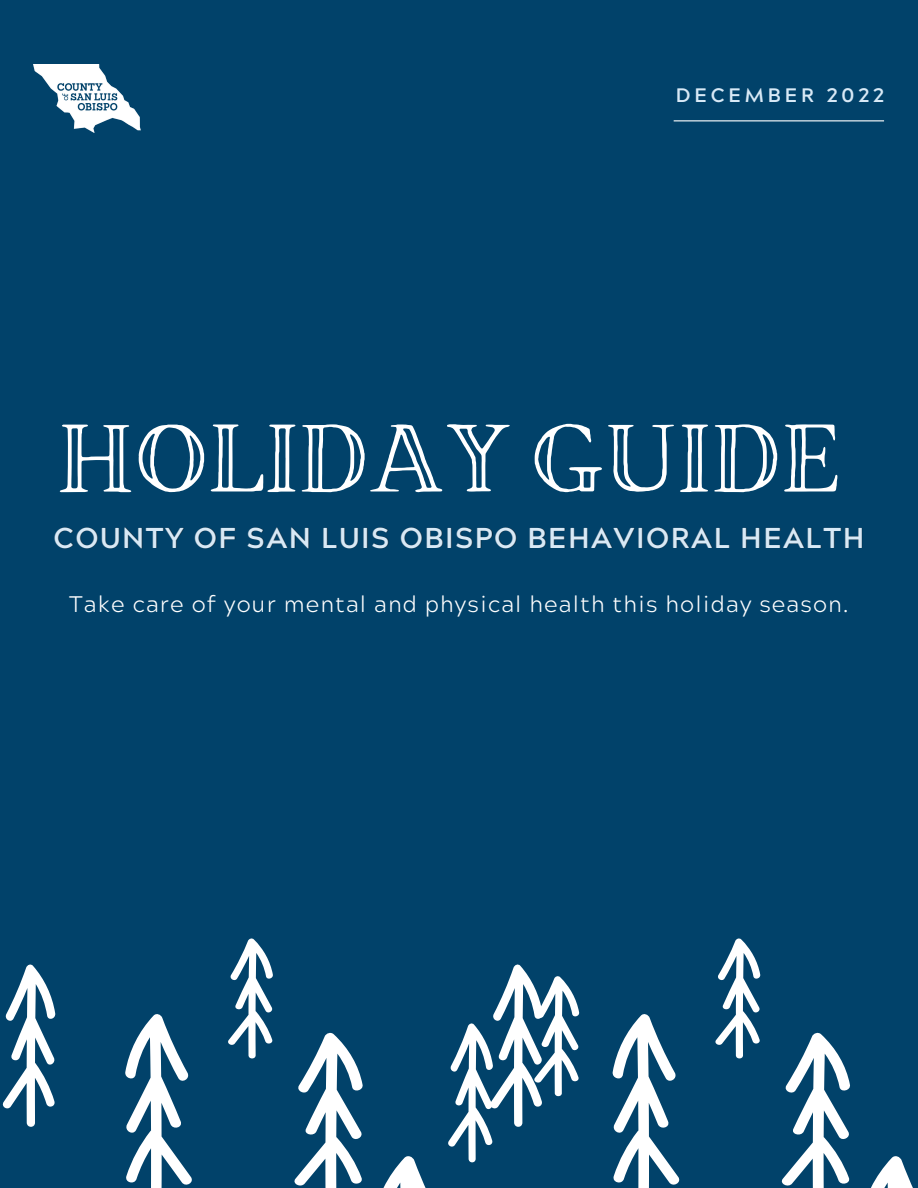
<style>
.page{position:relative;width:918px;height:1188px;background:#01426a}
.page>*{position:absolute;margin:0;border:0;box-sizing:border-box;transform-origin:0 0}
.t1{font:96.6px "Brixton TC Outline";color:#fff}
.t2{font:700 28.65px "Acherus Grotesque";letter-spacing:.05em;color:#d8e9f6}
.t3{font:300 22.5px "Acherus Grotesque";letter-spacing:.05em;color:#fff}
.t4{font:700 19.5px "Acherus Grotesque";letter-spacing:.2em;color:#d8e9f6}
</style>
<div class="page">
<svg style="left:612px;top:1014px;width:68px;height:174px"></svg>
<svg style="left:871px;top:1156px;width:42px;height:32px"></svg>
<svg style="left:715px;top:938px;width:46px;height:121px"></svg>
<svg style="left:781px;top:1032px;width:69px;height:156px"></svg>
<svg style="left:125px;top:1014px;width:67px;height:174px"></svg>
<svg style="left:383px;top:964px;width:196px;height:224px"></svg>
<svg style="left:228px;top:938px;width:45px;height:121px"></svg>
<svg style="left:294px;top:1032px;width:69px;height:156px"></svg>
<svg style="left:2px;top:964px;width:54px;height:163px"></svg>
<img style="left:34px;top:65px;width:107px;height:67px">
<hr style="left:674px;top:120px;width:210px;height:1px;background:#fff">
<p class="t4" style="left:676px;top:87px;width:210px">DECEMBER 2022</p>
<h1 class="t1" style="left:57px;top:424px;width:787px">HOLIDAY GUIDE</h1>
<p class="t2" style="left:54px;top:526px;width:812px">COUNTY OF SAN LUIS OBISPO BEHAVIORAL HEALTH</p>
<p class="t3" style="left:69px;top:595px;width:781px">Take care of your mental and physical health this holiday season.</p>
</div>
